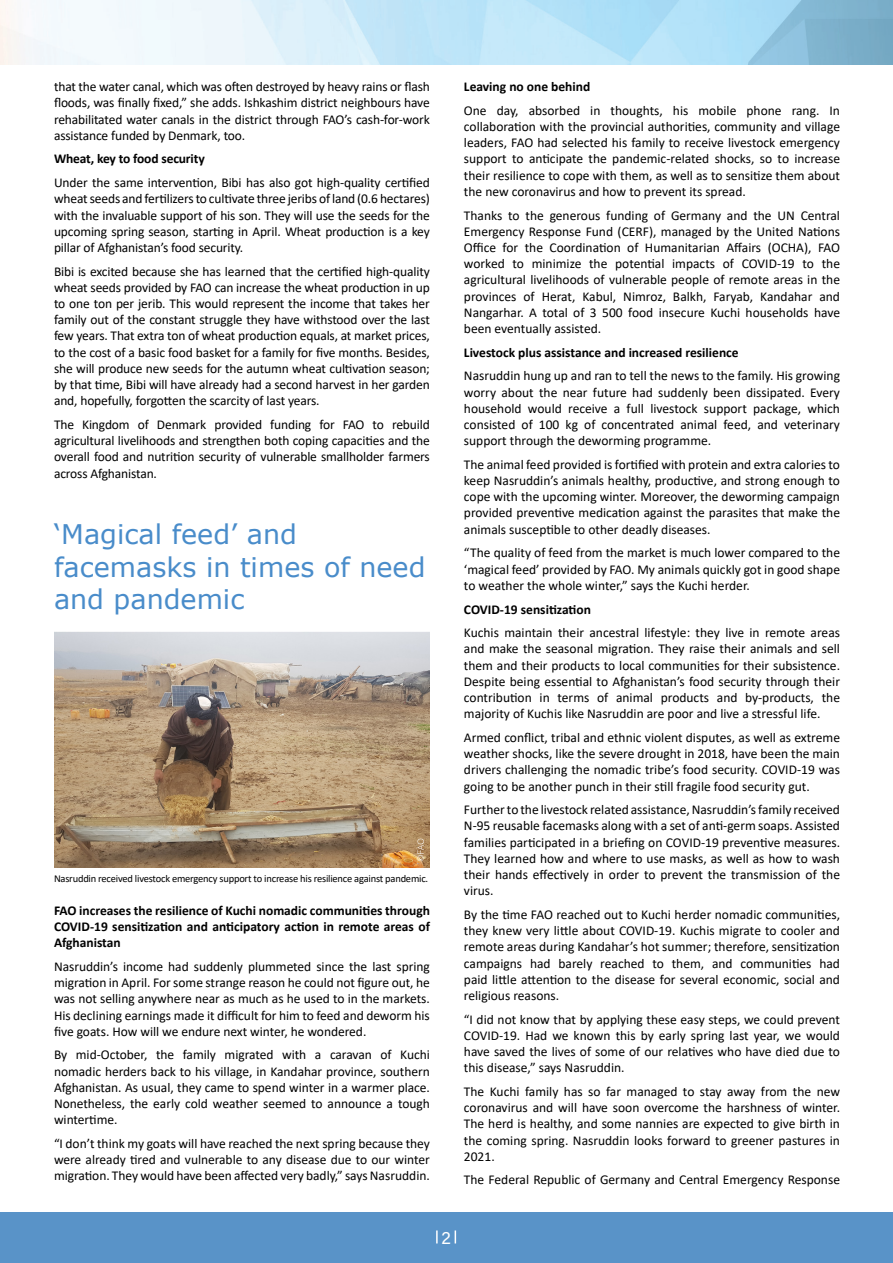
<style>
.page{position:relative;width:893px;height:1263px;background:#fff}
.page>*{position:absolute;margin:0;border:0;box-sizing:border-box;transform-origin:0 0}
.t1{font:27px/32.4px "Verdana";color:#498cca}
.t2{font:18px "Acumin Variable Concept";color:#fff}
.t3{font:13.5px/16.2px "Calibri";color:#000;text-align:justify}
.t4{font:700 13.5px/16.2px "Calibri";color:#000;text-align:justify}
.t5{font:10.5px "Calibri";letter-spacing:-.02em;color:#000}
</style>
<div class="page">
<div style="left:0;top:1212px;width:893px;height:51px;background:#5993c8"></div>
<img style="left:0;top:0;width:893px;height:64px">
<svg style="left:455px;top:1230px;width:1px;height:13px"></svg>
<svg style="left:436px;top:1230px;width:2px;height:13px"></svg>
<img style="left:54px;top:632px;width:376px;height:235px">
<svg style="left:417px;top:839px;width:7px;height:22px"></svg>
<p class="t3" style="left:54px;top:78px;width:377px">that the water canal, which was often destroyed by heavy rains or flash floods, was finally fixed,” she adds. Ishkashim district neighbours have rehabilitated water canals in the district through FAO’s cash-for-work assistance funded by Denmark, too.</p>
<p class="t4" style="left:54px;top:151px;width:152px">Wheat, key to food security</p>
<p class="t3" style="left:54px;top:174px;width:377px">Under the same intervention, Bibi has also got high-quality certified wheat seeds and fertilizers to cultivate three jeribs of land (0.6 hectares) with the invaluable support of his son. They will use the seeds for the upcoming spring season, starting in April. Wheat production is a key pillar of Afghanistan’s food security.</p>
<p class="t3" style="left:54px;top:263px;width:377px">Bibi is excited because she has learned that the certified high-quality wheat seeds provided by FAO can increase the wheat production in up to one ton per jerib. This would represent the income that takes her family out of the constant struggle they have withstood over the last few years. That extra ton of wheat production equals, at market prices, to the cost of a basic food basket for a family for five months. Besides, she will produce new seeds for the autumn wheat cultivation season; by that time, Bibi will have already had a second harvest in her garden and, hopefully, forgotten the scarcity of last years.</p>
<p class="t3" style="left:54px;top:416px;width:377px">The Kingdom of Denmark provided funding for FAO to rebuild agricultural livelihoods and strengthen both coping capacities and the overall food and nutrition security of vulnerable smallholder farmers across Afghanistan.</p>
<p class="t1" style="left:54px;top:518px;width:373px">‘Magical feed’ and facemasks in times of need and pandemic</p>
<p class="t5" style="left:54px;top:872px;width:376px">Nasruddin received livestock emergency support to increase his resilience against pandemic.</p>
<p class="t4" style="left:54px;top:902px;width:377px">FAO increases the resilience of Kuchi nomadic communities through COVID-19 sensitization and anticipatory action in remote areas of Afghanistan</p>
<p class="t3" style="left:54px;top:958px;width:377px">Nasruddin’s income had suddenly plummeted since the last spring migration in April. For some strange reason he could not figure out, he was not selling anywhere near as much as he used to in the markets.<br>His declining earnings made it difficult for him to feed and deworm his five goats. How will we endure next winter, he wondered.</p>
<p class="t3" style="left:54px;top:1046px;width:377px">By mid-October, the family migrated with a caravan of Kuchi nomadic herders back to his village, in Kandahar province, southern Afghanistan. As usual, they came to spend winter in a warmer place.<br>Nonetheless, the early cold weather seemed to announce a tough wintertime.</p>
<p class="t3" style="left:54px;top:1135px;width:377px">“I don’t think my goats will have reached the next spring because they were already tired and vulnerable to any disease due to our winter migration. They would have been affected very badly,” says Nasruddin.</p>
<p class="t4" style="left:464px;top:78px;width:128px">Leaving no one behind</p>
<p class="t3" style="left:464px;top:102px;width:378px">One day, absorbed in thoughts, his mobile phone rang. In collaboration with the provincial authorities, community and village leaders, FAO had selected his family to receive livestock emergency support to anticipate the pandemic-related shocks, so to increase their resilience to cope with them, as well as to sensitize them about the new coronavirus and how to prevent its spread.</p>
<p class="t3" style="left:464px;top:207px;width:378px">Thanks to the generous funding of Germany and the UN Central Emergency Response Fund (CERF), managed by the United Nations Office for the Coordination of Humanitarian Affairs (OCHA), FAO worked to minimize the potential impacts of COVID-19 to the agricultural livelihoods of vulnerable people of remote areas in the provinces of Herat, Kabul, Nimroz, Balkh, Faryab, Kandahar and Nangarhar. A total of 3 500 food insecure Kuchi households have been eventually assisted.</p>
<p class="t4" style="left:464px;top:344px;width:276px">Livestock plus assistance and increased resilience</p>
<p class="t3" style="left:464px;top:367px;width:378px">Nasruddin hung up and ran to tell the news to the family. His growing worry about the near future had suddenly been dissipated. Every household would receive a full livestock support package, which consisted of 100 kg of concentrated animal feed, and veterinary support through the deworming programme.</p>
<p class="t3" style="left:464px;top:456px;width:378px">The animal feed provided is fortified with protein and extra calories to keep Nasruddin’s animals healthy, productive, and strong enough to cope with the upcoming winter. Moreover, the deworming campaign provided preventive medication against the parasites that make the animals susceptible to other deadly diseases.</p>
<p class="t3" style="left:464px;top:544px;width:378px">“The quality of feed from the market is much lower compared to the ‘magical feed’ provided by FAO. My animals quickly got in good shape to weather the whole winter,” says the Kuchi herder.</p>
<p class="t4" style="left:464px;top:601px;width:129px">COVID-19 sensitization</p>
<p class="t3" style="left:464px;top:624px;width:378px">Kuchis maintain their ancestral lifestyle: they live in remote areas and make the seasonal migration. They raise their animals and sell them and their products to local communities for their subsistence.<br>Despite being essential to Afghanistan’s food security through their contribution in terms of animal products and by-products, the majority of Kuchis like Nasruddin are poor and live a stressful life.</p>
<p class="t3" style="left:464px;top:729px;width:378px">Armed conflict, tribal and ethnic violent disputes, as well as extreme weather shocks, like the severe drought in 2018, have been the main drivers challenging the nomadic tribe’s food security. COVID-19 was going to be another punch in their still fragile food security gut.</p>
<p class="t3" style="left:464px;top:801px;width:378px">Further to the livestock related assistance, Nasruddin’s family received N-95 reusable facemasks along with a set of anti-germ soaps. Assisted families participated in a briefing on COVID-19 preventive measures.<br>They learned how and where to use masks, as well as how to wash their hands effectively in order to prevent the transmission of the virus.</p>
<p class="t3" style="left:464px;top:906px;width:378px">By the time FAO reached out to Kuchi herder nomadic communities, they knew very little about COVID-19. Kuchis migrate to cooler and remote areas during Kandahar’s hot summer; therefore, sensitization campaigns had barely reached to them, and communities had paid little attention to the disease for several economic, social and religious reasons.</p>
<p class="t3" style="left:464px;top:1011px;width:378px">“I did not know that by applying these easy steps, we could prevent COVID-19. Had we known this by early spring last year, we would have saved the lives of some of our relatives who have died due to this disease,” says Nasruddin.</p>
<p class="t3" style="left:464px;top:1083px;width:378px">The Kuchi family has so far managed to stay away from the new coronavirus and will have soon overcome the harshness of winter.<br>The herd is healthy, and some nannies are expected to give birth in the coming spring. Nasruddin looks forward to greener pastures in 2021.</p>
<p class="t3" style="left:464px;top:1171px;width:378px">The Federal Republic of Germany and Central Emergency Response</p>
<p class="t2" style="left:441px;top:1225px;width:11px">2</p>
</div>
